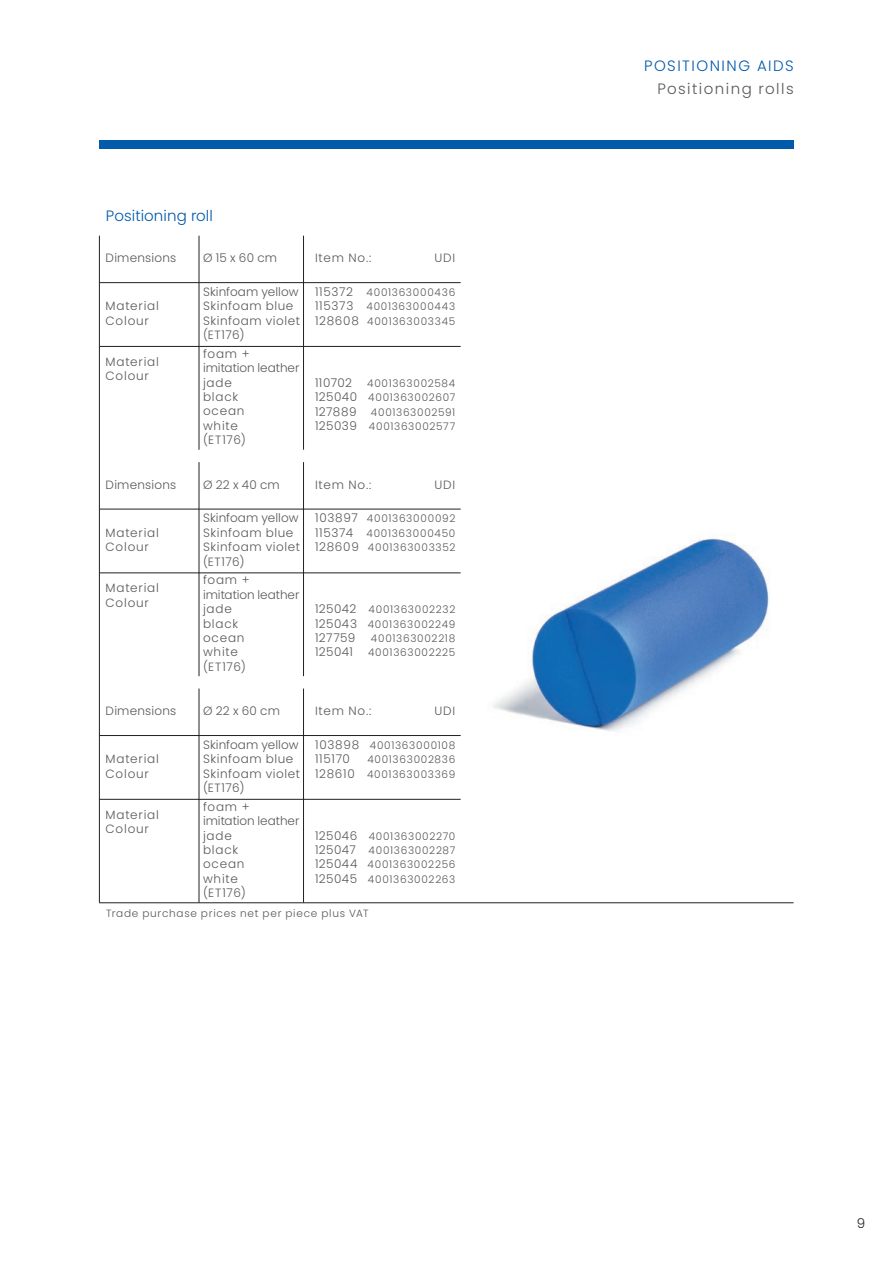
<style>
.page{position:relative;width:893px;height:1263px;background:#fff}
.page>*{position:absolute;margin:0;border:0;box-sizing:border-box;transform-origin:0 0}
.t1{font:300 15px "Poppins";letter-spacing:.095em;color:#57585a}
.t2{font:300 15px "Poppins";letter-spacing:.1em;color:#015aaa}
.t3{font:300 15px "Poppins";letter-spacing:.005em;color:#015aaa}
.t4{font:300 13.5px "Poppins";color:#231f20}
.t5{font:300 12px/14.4px "Poppins";letter-spacing:.045em;color:#57585a}
.t6{font:300 12px/14.4px "Poppins";letter-spacing:.065em;color:#57585a}
.t7{font:300 12px "Poppins";letter-spacing:.015em;color:#57585a}
.t8{font:300 10.5px/14.4px "Poppins";letter-spacing:.07em;color:#57585a;text-align:justify}
.s1{font-size:12px}
</style>
<div class="page">
<div style="left:99px;top:140px;width:695px;height:9px;background:#015aaa"></div>
<img style="left:493px;top:538px;width:276px;height:193px">
<hr style="left:99px;top:236px;width:1px;height:667px;background:#231f20">
<hr style="left:199px;top:236px;width:1px;height:214px;background:#231f20">
<hr style="left:99px;top:282px;width:362px;height:1px;background:#231f20">
<hr style="left:303px;top:236px;width:1px;height:214px;background:#231f20">
<hr style="left:99px;top:346px;width:362px;height:1px;background:#231f20">
<hr style="left:199px;top:462px;width:1px;height:214px;background:#231f20">
<hr style="left:99px;top:509px;width:362px;height:1px;background:#231f20">
<hr style="left:303px;top:462px;width:1px;height:214px;background:#231f20">
<hr style="left:99px;top:573px;width:362px;height:1px;background:#231f20">
<hr style="left:199px;top:688px;width:1px;height:215px;background:#231f20">
<hr style="left:99px;top:735px;width:362px;height:1px;background:#231f20">
<hr style="left:303px;top:688px;width:1px;height:215px;background:#231f20">
<hr style="left:99px;top:799px;width:362px;height:1px;background:#231f20">
<hr style="left:99px;top:902px;width:695px;height:1px;background:#231f20">
<h1 class="t3" style="left:106px;top:207px;width:108px">Positioning roll</h1>
<p class="t7" style="left:106px;top:251px;width:72px">Dimensions</p>
<p class="t5" style="left:203px;top:251px;width:76px">Ø 15 x 60 cm</p>
<p class="t6" style="left:106px;top:299px;width:55px">Material<br>Colour</p>
<p class="t5" style="left:315px;top:251px;width:58px">Item No.:</p>
<p class="t5" style="left:434px;top:251px;width:22px">UDI</p>
<p class="t5" style="left:203px;top:285px;width:98px">Skinfoam yellow<br>Skinfoam blue<br>Skinfoam violet (ET176)</p>
<p class="t8" style="left:315px;top:285px;width:142px"><span class="s1">115372</span> 4001363000436<br><span class="s1">115373</span> 4001363000443<br><span class="s1">128608</span> 4001363003345</p>
<p class="t6" style="left:106px;top:354px;width:55px">Material<br>Colour</p>
<p class="t5" style="left:203px;top:347px;width:98px">foam + imitation leather jade<br>black<br>ocean<br>white<br>(ET176)</p>
<p class="t5" style="left:315px;top:375px;width:38px">110702</p>
<p class="t8" style="left:315px;top:376px;width:142px;text-indent:52px">4001363002584<br><span class="s1">125040</span> 4001363002607<br><span class="s1">127889</span> 4001363002591<br><span class="s1">125039</span> 4001363002577</p>
<p class="t7" style="left:106px;top:478px;width:72px">Dimensions</p>
<p class="t5" style="left:203px;top:477px;width:78px">Ø 22 x 40 cm</p>
<p class="t6" style="left:106px;top:525px;width:55px">Material<br>Colour</p>
<p class="t5" style="left:315px;top:477px;width:58px">Item No.:</p>
<p class="t5" style="left:434px;top:477px;width:22px">UDI</p>
<p class="t5" style="left:203px;top:511px;width:98px">Skinfoam yellow<br>Skinfoam blue<br>Skinfoam violet (ET176)</p>
<p class="t8" style="left:315px;top:512px;width:142px"><span class="s1">103897</span> 4001363000092<br><span class="s1">115374</span> 4001363000450<br><span class="s1">128609</span> 4001363003352</p>
<p class="t6" style="left:106px;top:581px;width:55px">Material<br>Colour</p>
<p class="t5" style="left:203px;top:573px;width:98px">foam + imitation leather jade<br>black<br>ocean<br>white<br>(ET176)</p>
<p class="t8" style="left:315px;top:602px;width:142px"><span class="s1">125042</span> 4001363002232<br><span class="s1">125043</span> 4001363002249</p>
<p class="t5" style="left:315px;top:631px;width:42px">127759</p>
<p class="t8" style="left:315px;top:631px;width:142px;text-align:right">4001363002218<br><span class="s1">125041</span> 4001363002225</p>
<p class="t7" style="left:106px;top:704px;width:72px">Dimensions</p>
<p class="t5" style="left:203px;top:704px;width:78px">Ø 22 x 60 cm</p>
<p class="t6" style="left:106px;top:752px;width:55px">Material<br>Colour</p>
<p class="t5" style="left:315px;top:704px;width:58px">Item No.:</p>
<p class="t5" style="left:434px;top:704px;width:22px">UDI</p>
<p class="t5" style="left:203px;top:738px;width:98px">Skinfoam yellow<br>Skinfoam blue<br>Skinfoam violet (ET176)</p>
<p class="t8" style="left:315px;top:738px;width:142px"><span class="s1">103898</span> 4001363000108</p>
<p class="t5" style="left:315px;top:752px;width:36px">115170</p>
<p class="t8" style="left:315px;top:752px;width:142px;text-align:right">4001363002836<br><span class="s1">128610</span> 4001363003369</p>
<p class="t6" style="left:106px;top:807px;width:55px">Material<br>Colour</p>
<p class="t5" style="left:203px;top:799px;width:98px">foam + imitation leather jade<br>black<br>ocean<br>white<br>(ET176)</p>
<p class="t8" style="left:315px;top:829px;width:142px"><span class="s1">125046</span> 4001363002270<br><span class="s1">125047</span> 4001363002287<br><span class="s1">125044</span> 4001363002256<br><span class="s1">125045</span> 4001363002263</p>
<p class="t8" style="left:106px;top:906px;width:264px">Trade purchase prices net per piece plus VAT</p>
<h1 class="t2" style="left:644px;top:57px;width:151px">POSITIONING AIDS</h1>
<h1 class="t1" style="left:657px;top:80px;width:138px">Positioning rolls</h1>
<p class="t4" style="left:857px;top:1215px;width:10px">9</p>
</div>
